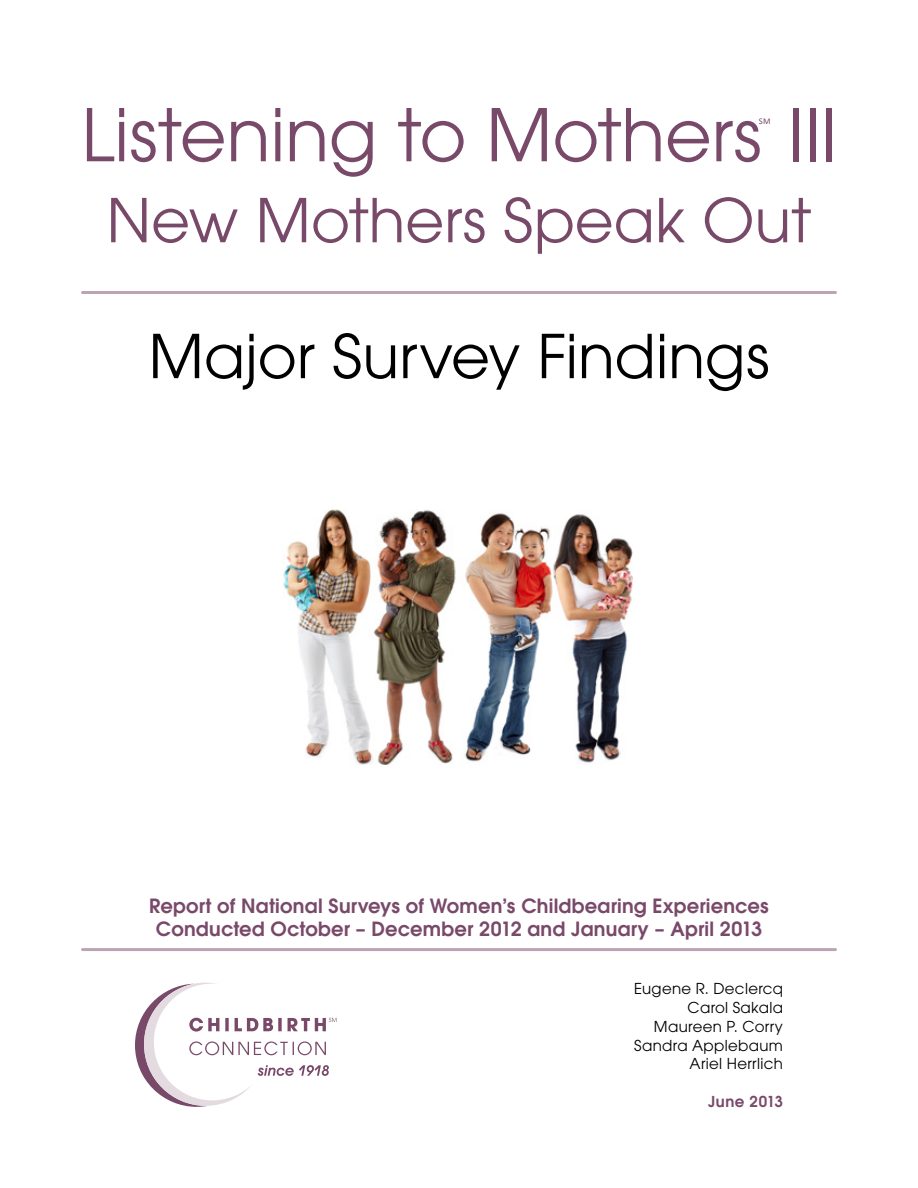
<style>
.page{position:relative;width:918px;height:1188px;background:#fff}
.page>*{position:absolute;margin:0;border:0;box-sizing:border-box;transform-origin:0 0}
.t1{font:72px "Avant Garde";color:#79496a}
.t2{font:60px "Avant Garde";letter-spacing:.005em;color:#000}
.t3{font:60px "Avant Garde";color:#79496a}
.t4{font:600 19.5px/23.4px "Avant Garde";letter-spacing:.01em;color:#79496a;text-align:center}
.t5{font:15px/18.8px "Avant Garde";letter-spacing:.02em;color:#000;text-align:right}
.t6{font:600 15px "Avant Garde";letter-spacing:.035em;color:#79496a}
.t7{font:8.7px "Calibri";color:#79496a}
</style>
<div class="page">
<svg style="left:135px;top:983px;width:201px;height:124px"></svg>
<hr style="left:82px;top:948px;width:754px;height:3px;background:#bca4b5">
<img style="left:283px;top:509px;width:350px;height:256px">
<hr style="left:82px;top:291px;width:754px;height:3px;background:#bca4b5">
<h1 class="t1" style="left:81px;top:93px;width:758px">Listening to Mothers III</h1>
<p class="t7" style="left:759px;top:116px;width:13px">SM</p>
<h2 class="t3" style="left:107px;top:185px;width:706px">New Mothers Speak Out</h2>
<h2 class="t2" style="left:149px;top:321px;width:622px">Major Survey Findings</h2>
<p class="t4" style="left:149px;top:894px;width:621px">Report of National Surveys of Women’s Childbearing Experiences<br>Conducted October – December 2012 and January – April 2013</p>
<p class="t5" style="left:634px;top:979px;width:150px">Eugene R. Declercq<br>Carol Sakala<br>Maureen P. Corry<br>Sandra Applebaum<br>Ariel Herrlich</p>
<p class="t6" style="left:708px;top:1092px;width:76px">June 2013</p>
</div>
